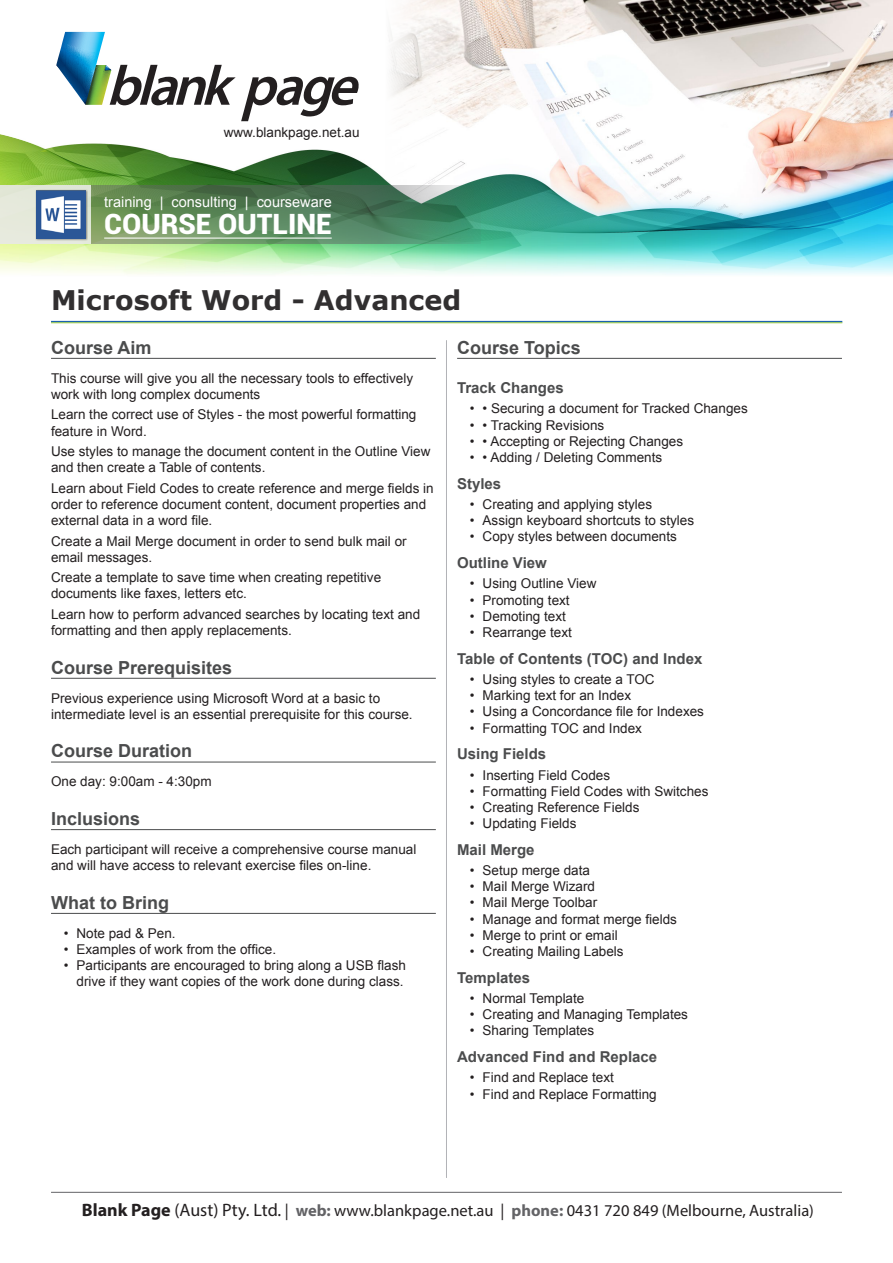
<style>
.page{position:relative;width:893px;height:1263px;background:#fff}
.page>*{position:absolute;margin:0;border:0;box-sizing:border-box;transform-origin:0 0}
.Body_Text{font:900 27.9px "Roboto";color:#fff}
.Course_Title{font:700 27px "Verdana";color:#312f30}
.Headings{font:700 18px "Arial";color:#4b4c4d}
.t1{font:16.5px "Myriad Pro";color:#231f20}
.Chapters{font:700 15px "Arial";color:#4b4c4d}
.Body_Text-2{font:14.55px "Arial";color:#fff}
.Body_Text-3{font:13.5px/16.2px "Arial";color:#231f20}
.s1{font-weight:700;font-size:18px}
.s2{font-size:18px}
.s3{font-weight:700;color:#636366}
</style>
<div class="page">
<img style="left:465px;top:0;width:428px;height:21px">
<hr style="left:51px;top:1192px;width:791px;height:1px;background:#636366">
<hr style="left:446px;top:340px;width:1px;height:838px;background:#b2b3b7">
<img style="left:0;top:21px;width:893px;height:254px">
<svg style="left:56px;top:32px;width:304px;height:89px"></svg>
<hr style="left:51px;top:358px;width:385px;height:1px;background:#4b4c4d">
<hr style="left:51px;top:678px;width:385px;height:1px;background:#4b4c4d">
<hr style="left:51px;top:762px;width:385px;height:1px;background:#4b4c4d">
<hr style="left:51px;top:829px;width:385px;height:1px;background:#4b4c4d">
<hr style="left:51px;top:913px;width:385px;height:1px;background:#4b4c4d">
<hr style="left:457px;top:358px;width:385px;height:1px;background:#4b4c4d">
<hr style="left:51px;top:321px;width:791px;height:1px;background:#1b62af">
<hr style="left:51px;top:322px;width:791px;height:1px;background:#98c93e">
<svg style="left:91px;top:185px;width:390px;height:59px;background:#5a8860"></svg>
<hr style="left:104px;top:238px;width:228px;height:1px;background:#fff">
<div style="left:0;top:185px;width:91px;height:59px;background:#e5e9db"></div>
<div style="left:36px;top:189px;width:52px;height:52px;background:#231f20;opacity:.5"></div>
<img style="left:37px;top:190px;width:48px;height:49px">
<p class="Body_Text-3" style="left:224px;top:124px;width:137px">www.blankpage.net.au</p>
<p class="Body_Text-2" style="left:104px;top:192px;width:229px">training | consulting | courseware</p>
<p class="Body_Text" style="left:104px;top:204px;width:229px">COURSE OUTLINE</p>
<p class="Course_Title" style="left:51px;top:281px;width:412px">Microsoft Word - Advanced</p>
<p class="Headings" style="left:51px;top:335px;width:102px">Course Aim</p>
<p class="Body_Text-3" style="left:51px;top:370px;width:364px">This course will give you all the necessary tools to effectively work with long complex documents</p>
<p class="Body_Text-3" style="left:51px;top:406px;width:367px">Learn the correct use of Styles - the most powerful formatting feature in Word.</p>
<p class="Body_Text-3" style="left:51px;top:443px;width:381px">Use styles to manage the document content in the Outline View and then create a Table of contents.</p>
<p class="Body_Text-3" style="left:51px;top:480px;width:384px">Learn about Field Codes to create reference and merge fields in order to reference document content, document properties and external data in a word file.</p>
<p class="Body_Text-3" style="left:51px;top:533px;width:357px">Create a Mail Merge document in order to send bulk mail or email messages.</p>
<p class="Body_Text-3" style="left:51px;top:569px;width:332px">Create a template to save time when creating repetitive documents like faxes, letters etc.</p>
<p class="Body_Text-3" style="left:51px;top:606px;width:371px">Learn how to perform advanced searches by locating text and formatting and then apply replacements.</p>
<p class="Headings" style="left:51px;top:655px;width:183px">Course Prerequisites</p>
<p class="Body_Text-3" style="left:51px;top:690px;width:363px">Previous experience using Microsoft Word at a basic to intermediate level is an essential prerequisite for this course.</p>
<p class="Headings" style="left:51px;top:738px;width:143px">Course Duration</p>
<p class="Body_Text-3" style="left:51px;top:773px;width:162px">One day: 9:00am - 4:30pm</p>
<p class="Headings" style="left:51px;top:806px;width:91px">Inclusions</p>
<p class="Body_Text-3" style="left:51px;top:841px;width:367px">Each participant will receive a comprehensive course manual and will have access to relevant exercise files on-line.</p>
<p class="Headings" style="left:51px;top:890px;width:119px">What to Bring</p>
<p class="Body_Text-3" style="left:64px;top:925px;width:113px">• Note pad &amp; Pen.</p>
<p class="Body_Text-3" style="left:64px;top:941px;width:214px">• Examples of work from the office.</p>
<p class="Body_Text-3" style="left:64px;top:957px;width:344px;text-align:right">• Participants are encouraged to bring along a USB flash drive if they want copies of the work done during class.</p>
<p class="Headings" style="left:457px;top:335px;width:125px">Course Topics</p>
<p class="Chapters" style="left:457px;top:377px;width:108px">Track Changes</p>
<p class="Body_Text-3" style="left:470px;top:400px;width:279px">• • Securing a document for Tracked Changes</p>
<p class="Body_Text-3" style="left:470px;top:417px;width:136px">• • Tracking Revisions</p>
<p class="Body_Text-3" style="left:470px;top:433px;width:215px">• • Accepting or Rejecting Changes</p>
<p class="Body_Text-3" style="left:470px;top:449px;width:194px">• • Adding / Deleting Comments</p>
<p class="Chapters" style="left:457px;top:473px;width:46px">Styles</p>
<p class="Body_Text-3" style="left:470px;top:496px;width:184px">• Creating and applying styles</p>
<p class="Body_Text-3" style="left:470px;top:512px;width:226px">• Assign keyboard shortcuts to styles</p>
<p class="Body_Text-3" style="left:470px;top:528px;width:209px">• Copy styles between documents</p>
<p class="Chapters" style="left:457px;top:552px;width:91px">Outline View</p>
<p class="Body_Text-3" style="left:470px;top:575px;width:128px">• Using Outline View</p>
<p class="Body_Text-3" style="left:470px;top:592px;width:101px">• Promoting text</p>
<p class="Body_Text-3" style="left:470px;top:608px;width:98px">• Demoting text</p>
<p class="Body_Text-3" style="left:470px;top:624px;width:104px">• Rearrange text</p>
<p class="Chapters" style="left:457px;top:648px;width:247px">Table of Contents (TOC) and Index</p>
<p class="Body_Text-3" style="left:470px;top:671px;width:186px">• Using styles to create a TOC</p>
<p class="Body_Text-3" style="left:470px;top:687px;width:163px">• Marking text for an Index</p>
<p class="Body_Text-3" style="left:470px;top:703px;width:236px">• Using a Concordance file for Indexes</p>
<p class="Body_Text-3" style="left:470px;top:720px;width:174px">• Formatting TOC and Index</p>
<p class="Chapters" style="left:457px;top:743px;width:91px">Using Fields</p>
<p class="Body_Text-3" style="left:470px;top:766px;width:142px">• Inserting Field Codes</p>
<p class="Body_Text-3" style="left:470px;top:783px;width:240px">• Formatting Field Codes with Switches</p>
<p class="Body_Text-3" style="left:470px;top:799px;width:171px">• Creating Reference Fields</p>
<p class="Body_Text-3" style="left:470px;top:815px;width:108px">• Updating Fields</p>
<p class="Chapters" style="left:457px;top:839px;width:79px">Mail Merge</p>
<p class="Body_Text-3" style="left:470px;top:862px;width:122px">• Setup merge data</p>
<p class="Body_Text-3" style="left:470px;top:878px;width:127px">• Mail Merge Wizard</p>
<p class="Body_Text-3" style="left:470px;top:894px;width:129px">• Mail Merge Toolbar</p>
<p class="Body_Text-3" style="left:470px;top:911px;width:209px">• Manage and format merge fields</p>
<p class="Body_Text-3" style="left:470px;top:927px;width:149px">• Merge to print or email</p>
<p class="Body_Text-3" style="left:470px;top:943px;width:155px">• Creating Mailing Labels</p>
<p class="Chapters" style="left:457px;top:967px;width:75px">Templates</p>
<p class="Body_Text-3" style="left:470px;top:990px;width:116px">• Normal Template</p>
<p class="Body_Text-3" style="left:470px;top:1006px;width:220px">• Creating and Managing Templates</p>
<p class="Body_Text-3" style="left:470px;top:1022px;width:126px">• Sharing Templates</p>
<p class="Chapters" style="left:457px;top:1046px;width:202px">Advanced Find and Replace</p>
<p class="Body_Text-3" style="left:470px;top:1069px;width:146px">• Find and Replace text</p>
<p class="Body_Text-3" style="left:470px;top:1086px;width:188px">• Find and Replace Formatting</p>
<p class="t1" style="left:82px;top:1200px;width:734px"><span class="s1">Blank Page</span> <span class="s2">(Aust) Pty. Ltd.</span> | <span class="s3">web:</span> www.blankpage.net.au | <span class="s3">phone:</span> 0431 720 849 (Melbourne, Australia)</p>
</div>
